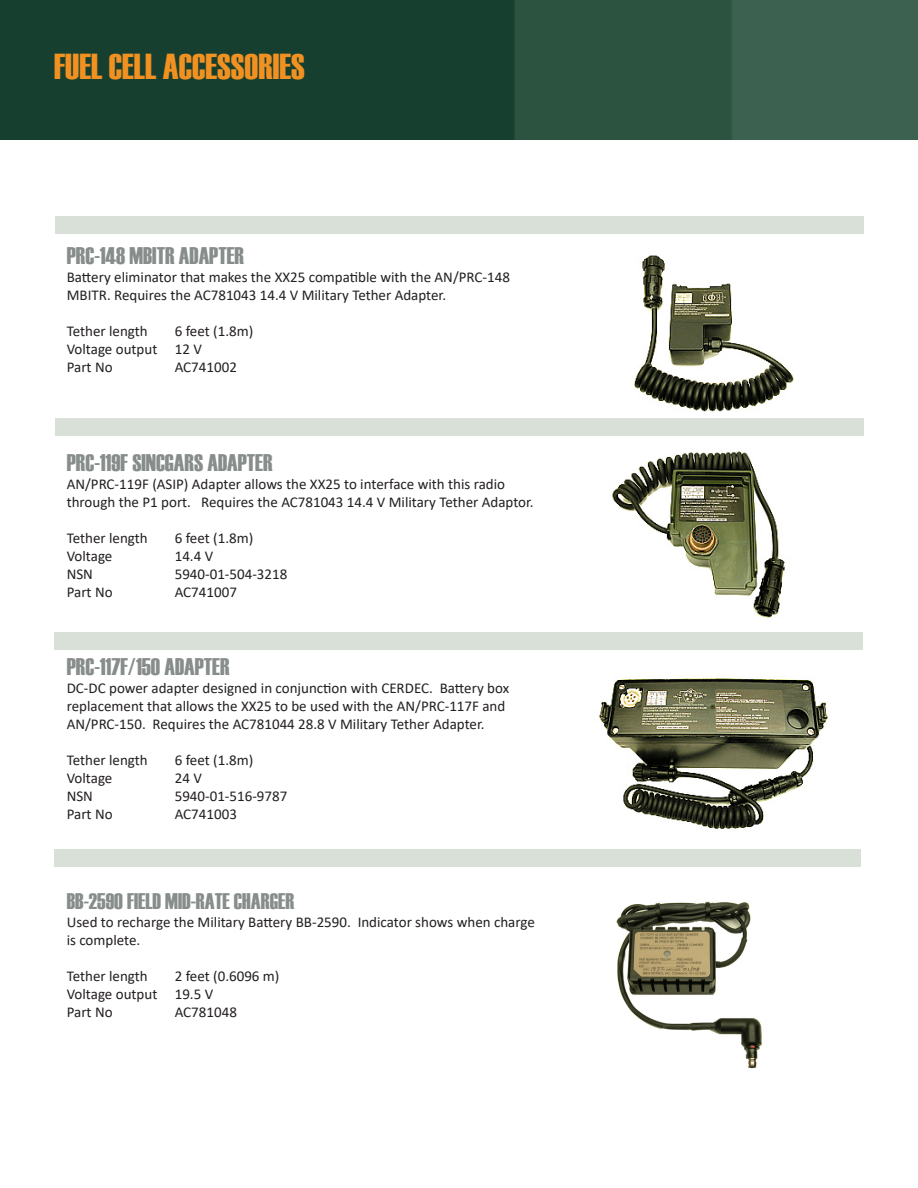
<style>
.page{position:relative;width:918px;height:1188px;background:#fff}
.page>*{position:absolute;margin:0;border:0;box-sizing:border-box;transform-origin:0 0}
.t1{font:36px "Haettenschweiler";color:#f19121}
.t2{font:24px "Haettenschweiler";color:#878d8a}
.t3{font:22.5px "Haettenschweiler";color:#878d8a}
.t4{font:15px/18px "Calibri";color:#231f20}
</style>
<div class="page">
<img style="left:0;top:0;width:918px;height:139px">
<img style="left:634px;top:255px;width:160px;height:157px">
<div style="left:55px;top:216px;width:809px;height:18px;background:#d9e0d8"></div>
<div style="left:55px;top:418px;width:809px;height:18px;background:#d9e0d8"></div>
<div style="left:54px;top:849px;width:807px;height:18px;background:#d9e0d8"></div>
<img style="left:616px;top:901px;width:146px;height:168px">
<img style="left:612px;top:451px;width:173px;height:167px">
<img style="left:599px;top:678px;width:229px;height:151px">
<div style="left:54px;top:632px;width:809px;height:18px;background:#d9e0d8"></div>
<p class="t1" style="left:54px;top:42px;width:252px">FUEL CELL ACCESSORIES</p>
<p class="t2" style="left:67px;top:239px;width:179px">PRC-148 MBITR ADAPTER</p>
<p class="t4" style="left:67px;top:267px;width:445px">Battery eliminator that makes the XX25 compatible with the AN/PRC-148<br>MBITR. Requires the AC781043 14.4 V Military Tether Adapter.</p>
<p class="t4" style="left:67px;top:321px;width:82px">Tether length</p>
<p class="t4" style="left:175px;top:321px;width:80px">6 feet (1.8m)</p>
<p class="t4" style="left:67px;top:339px;width:137px">Voltage output 12 V</p>
<p class="t4" style="left:67px;top:357px;width:47px">Part No</p>
<p class="t4" style="left:175px;top:357px;width:64px">AC741002</p>
<p class="t2" style="left:67px;top:447px;width:207px">PRC-119F SINCGARS ADAPTER</p>
<p class="t4" style="left:67px;top:475px;width:468px">AN/PRC-119F (ASIP) Adapter allows the XX25 to interface with this radio through the P1 port. Requires the AC781043 14.4 V Military Tether Adaptor.</p>
<p class="t4" style="left:67px;top:529px;width:82px">Tether length</p>
<p class="t4" style="left:175px;top:529px;width:80px">6 feet (1.8m)</p>
<p class="t4" style="left:67px;top:547px;width:47px">Voltage</p>
<p class="t4" style="left:175px;top:547px;width:40px">14.4 V</p>
<p class="t4" style="left:67px;top:565px;width:28px">NSN</p>
<p class="t4" style="left:175px;top:565px;width:114px">5940-01-504-3218</p>
<p class="t4" style="left:67px;top:583px;width:47px">Part No</p>
<p class="t4" style="left:175px;top:583px;width:64px">AC741007</p>
<p class="t2" style="left:67px;top:650px;width:164px">PRC-117F/150 ADAPTER</p>
<p class="t4" style="left:67px;top:679px;width:444px">DC-DC power adapter designed in conjunction with CERDEC. Battery box replacement that allows the XX25 to be used with the AN/PRC-117F and</p>
<p class="t4" style="left:67px;top:715px;width:419px">AN/PRC-150. Requires the AC781044 28.8 V Military Tether Adapter.</p>
<p class="t4" style="left:67px;top:751px;width:82px">Tether length</p>
<p class="t4" style="left:175px;top:751px;width:80px">6 feet (1.8m)</p>
<p class="t4" style="left:67px;top:769px;width:47px">Voltage</p>
<p class="t4" style="left:175px;top:769px;width:29px">24 V</p>
<p class="t4" style="left:67px;top:787px;width:28px">NSN</p>
<p class="t4" style="left:175px;top:787px;width:114px">5940-01-516-9787</p>
<p class="t4" style="left:67px;top:805px;width:47px">Part No</p>
<p class="t4" style="left:175px;top:805px;width:64px">AC741003</p>
<p class="t3" style="left:67px;top:886px;width:229px">BB-2590 FIELD MID-RATE CHARGER</p>
<p class="t4" style="left:67px;top:912px;width:470px">Used to recharge the Military Battery BB-2590. Indicator shows when charge is complete.</p>
<p class="t4" style="left:67px;top:966px;width:82px">Tether length</p>
<p class="t4" style="left:175px;top:966px;width:106px">2 feet (0.6096 m)</p>
<p class="t4" style="left:67px;top:984px;width:148px">Voltage output 19.5 V</p>
<p class="t4" style="left:67px;top:1002px;width:47px">Part No</p>
<p class="t4" style="left:175px;top:1002px;width:64px">AC781048</p>
</div>
